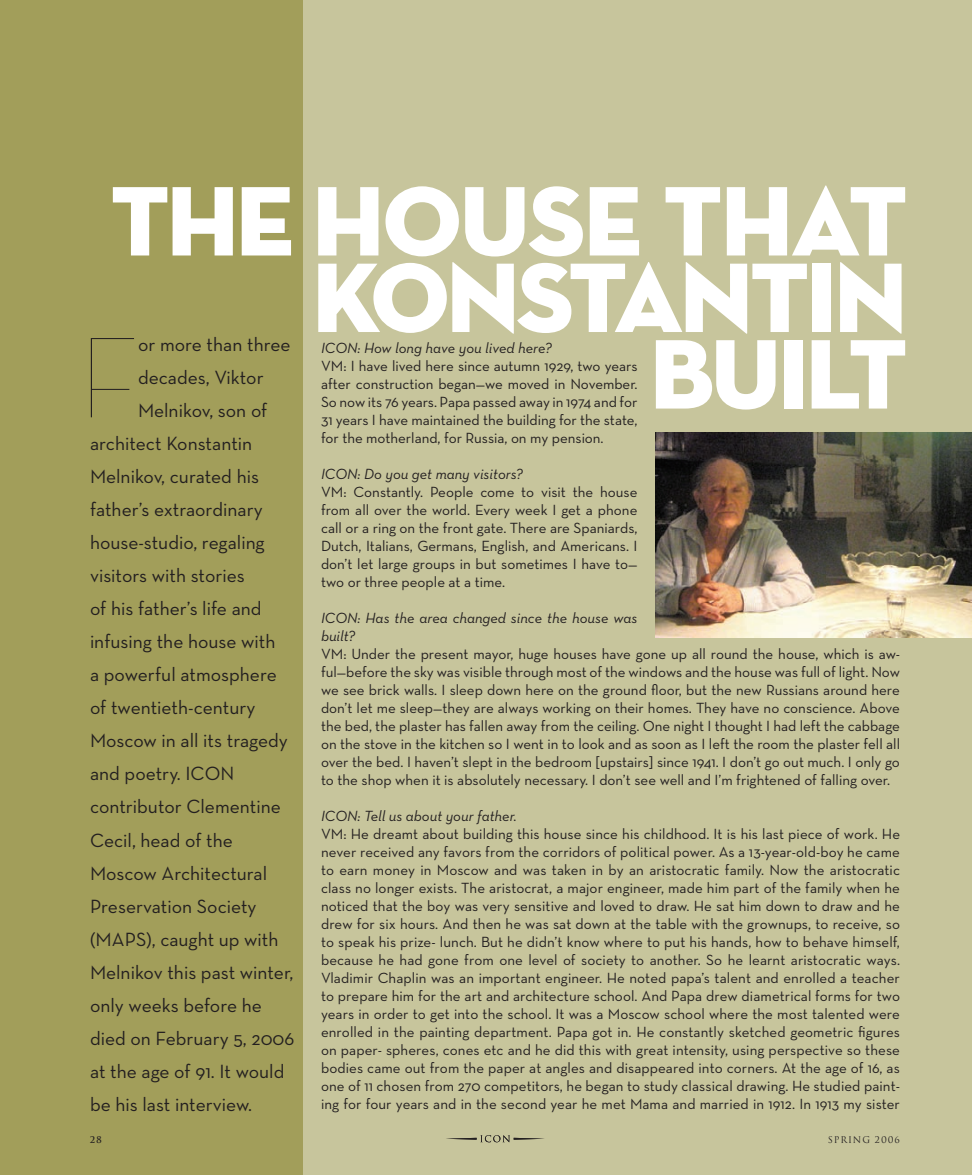
<style>
.page{position:relative;width:972px;height:1175px;background:#fff}
.page>*{position:absolute;margin:0;border:0;box-sizing:border-box;transform-origin:0 0}
.t1{font:100 116.55px "Neutra Disp";color:#231f20}
.t2{font:100.5px/76.5px "Neutra Disp Titling";letter-spacing:-.03em;color:#fff;text-align:right}
.t3{font:19.5px "Neutra Text";color:#231f20}
.t4{font:15px/18px "Neutra Text";color:#231f20;text-align:justify}
.t5{font:italic 15px/18px "Neutra Text";color:#231f20}
.t6{font:9px "Trajan";letter-spacing:.1em;color:#231f20}
.t7{font:700 9px "Trajan";color:#231f20}
</style>
<div class="page">
<div style="left:0;top:0;width:972px;height:1174px;background:#c7c59c"></div>
<div style="left:0;top:0;width:303px;height:1174px;background:#a29e5a"></div>
<svg style="left:446px;top:1135px;width:98px;height:7px"></svg>
<img style="left:656px;top:432px;width:316px;height:206px">
<p class="t2" style="left:111px;top:183px;width:798px">THE HOUSE THAT<br>KONSTANTIN<br>BUILT</p>
<p class="t1" style="left:81px;top:316px;width:58px">F</p>
<p class="t3" style="left:138px;top:333px;width:154px">or more than three</p>
<p class="t5" style="left:321px;top:338px;width:232px">ICON: How long have you lived here?</p>
<p class="t4" style="left:321px;top:356px;width:318px">VM: I have lived here since autumn 1929, two years after construction began—we moved in November.<br>So now its 76 years. Papa passed away in 1974 and for 31 years I have maintained the building for the state, for the motherland, for Russia, on my pension.</p>
<p class="t5" style="left:321px;top:464px;width:203px">ICON: Do you get many visitors?</p>
<p class="t4" style="left:321px;top:482px;width:318px">VM: Constantly. People come to visit the house from all over the world. Every week I get a phone call or a ring on the front gate. There are Spaniards, Dutch, Italians, Germans, English, and Americans. I don’t let large groups in but sometimes I have to— two or three people at a time.</p>
<p class="t5" style="left:321px;top:608px;width:318px">ICON: Has the area changed since the house was built?</p>
<p class="t4" style="left:321px;top:644px;width:581px">VM: Under the present mayor, huge houses have gone up all round the house, which is aw&shy;ful—before the sky was visible through most of the windows and the house was full of light. Now we see brick walls. I sleep down here on the ground floor, but the new Russians around here don’t let me sleep—they are always working on their homes. They have no conscience. Above the bed, the plaster has fallen away from the ceiling. One night I thought I had left the cabbage on the stove in the kitchen so I went in to look and as soon as I left the room the plaster fell all over the bed. I haven’t slept in the bedroom [upstairs] since 1941. I don’t go out much. I only go to the shop when it is absolutely necessary. I don’t see well and I’m frightened of falling over.</p>
<p class="t5" style="left:321px;top:806px;width:197px">ICON: Tell us about your father.</p>
<p class="t4" style="left:321px;top:824px;width:581px">VM: He dreamt about building this house since his childhood. It is his last piece of work. He never received any favors from the corridors of political power. As a 13-year-old-boy he came to earn money in Moscow and was taken in by an aristocratic family. Now the aristocratic class no longer exists. The aristocrat, a major engineer, made him part of the family when he noticed that the boy was very sensitive and loved to draw. He sat him down to draw and he drew for six hours. And then he was sat down at the table with the grownups, to receive, so to speak his prize- lunch. But he didn’t know where to put his hands, how to behave himself, because he had gone from one level of society to another. So he learnt aristocratic ways.<br>Vladimir Chaplin was an important engineer. He noted papa’s talent and enrolled a teacher to prepare him for the art and architecture school. And Papa drew diametrical forms for two years in order to get into the school. It was a Moscow school where the most talented were enrolled in the painting department. Papa got in. He constantly sketched geometric figures on paper- spheres, cones etc and he did this with great intensity, using perspective so these bodies came out from the paper at angles and disappeared into corners. At the age of 16, as one of 11 chosen from 270 competitors, he began to study classical drawing. He studied paint&shy;ing for four years and in the second year he met Mama and married in 1912. In 1913 my sister</p>
<p class="t6" style="left:828px;top:1134px;width:74px">SPRING 2006</p>
<p class="t3" style="left:138px;top:366px;width:127px">decades, Viktor</p>
<p class="t3" style="left:138px;top:399px;width:131px">Melnikov, son of</p>
<p class="t3" style="left:90px;top:432px;width:164px">architect Konstantin</p>
<p class="t3" style="left:90px;top:465px;width:171px">Melnikov, curated his</p>
<p class="t3" style="left:90px;top:498px;width:174px">father’s extraordinary</p>
<p class="t3" style="left:90px;top:531px;width:176px">house-studio, regaling</p>
<p class="t3" style="left:90px;top:564px;width:156px">visitors with stories</p>
<p class="t3" style="left:90px;top:597px;width:173px">of his father’s life and</p>
<p class="t3" style="left:90px;top:630px;width:187px">infusing the house with</p>
<p class="t3" style="left:90px;top:663px;width:188px">a powerful atmosphere</p>
<p class="t3" style="left:90px;top:696px;width:167px">of twentieth-century</p>
<p class="t3" style="left:90px;top:729px;width:199px">Moscow in all its tragedy</p>
<p class="t3" style="left:90px;top:762px;width:146px">and poetry. ICON</p>
<p class="t3" style="left:90px;top:795px;width:192px">contributor Clementine</p>
<p class="t3" style="left:90px;top:828px;width:144px">Cecil, head of the</p>
<p class="t3" style="left:90px;top:861px;width:179px">Moscow Architectural</p>
<p class="t3" style="left:90px;top:894px;width:168px">Preservation Society</p>
<p class="t3" style="left:90px;top:927px;width:190px">(MAPS), caught up with</p>
<p class="t3" style="left:90px;top:960px;width:205px">Melnikov this past winter,</p>
<p class="t3" style="left:90px;top:993px;width:173px">only weeks before he</p>
<p class="t3" style="left:90px;top:1026px;width:206px">died on February 5, 2006</p>
<p class="t3" style="left:90px;top:1059px;width:196px">at the age of 91. It would</p>
<p class="t3" style="left:90px;top:1092px;width:164px">be his last interview.</p>
<p class="t7" style="left:90px;top:1134px;width:13px">28</p>
</div>
